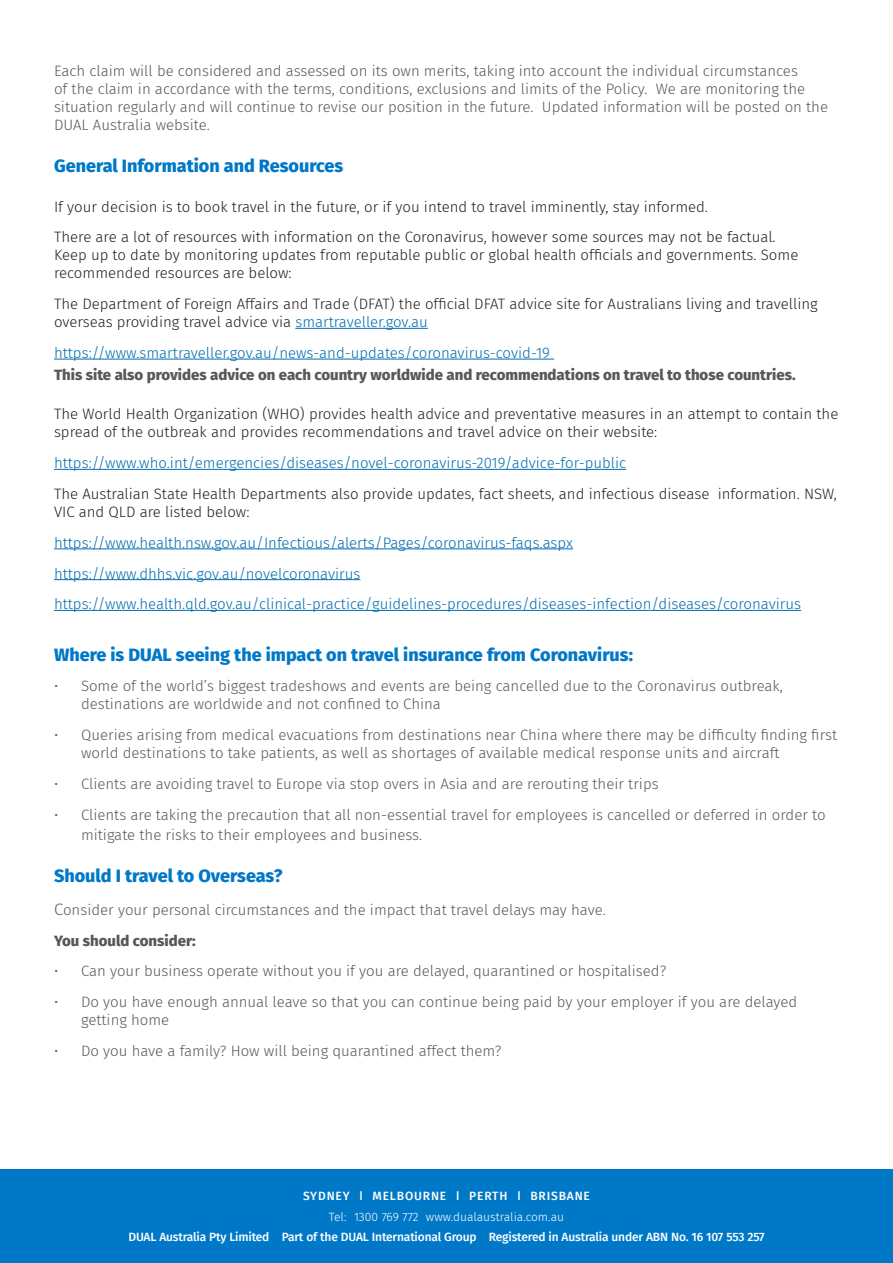
<style>
.page{position:relative;width:893px;height:1263px;background:#fff}
.page>*{position:absolute;margin:0;border:0;box-sizing:border-box;transform-origin:0 0}
.subheading{font:800 18px "Fira Sans";color:#0078c8}
.body{font:300 15px/18px "Fira Sans";color:#57585a}
.subheading-2{font:300 15px/18px "Fira Sans";color:#231f20}
.subheading-3{font:300 15px "Fira Sans";color:#006caf}
.body-2{font:800 15px "Fira Sans";color:#57585a}
.t1{font:500 12px "Fira Sans";letter-spacing:-.015em;color:#fff}
.t2{font:300 12px "Fira Sans";color:#fff}
.t3{font:500 12px "Fira Sans";letter-spacing:.07em;color:#fff}
.s1{color:#006caf}
.s2{font-size:16.5px}
.s3{font-size:9.6px}
</style>
<div class="page">
<hr style="left:295px;top:328px;width:133px;height:1px;background:#006caf">
<hr style="left:54px;top:359px;width:500px;height:1px;background:#006caf">
<hr style="left:54px;top:469px;width:572px;height:1px;background:#006caf">
<hr style="left:54px;top:548px;width:519px;height:1px;background:#006caf">
<hr style="left:54px;top:579px;width:306px;height:1px;background:#006caf">
<hr style="left:54px;top:610px;width:747px;height:1px;background:#006caf">
<div style="left:0;top:1169px;width:893px;height:94px;background:#0078c8"></div>
<p class="body" style="left:54px;top:61px;width:776px">Each claim will be considered and assessed on its own merits, taking into account the individual circumstances<br>of the claim in accordance with the terms, conditions, exclusions and limits of the Policy. We are monitoring the situation regularly and will continue to revise our position in the future. Updated information will be posted on the DUAL Australia website.</p>
<p class="subheading" style="left:54px;top:150px;width:291px">General Information and Resources</p>
<p class="subheading-2" style="left:54px;top:197px;width:656px">If your decision is to book travel in the future, or if you intend to travel imminently, stay informed.</p>
<p class="subheading-2" style="left:54px;top:228px;width:746px">There are a lot of resources with information on the Coronavirus, however some sources may not be factual.<br>Keep up to date by monitoring updates from reputable public or global health officials and governments. Some recommended resources are below:</p>
<p class="subheading-2" style="left:54px;top:295px;width:765px">The Department of Foreign Affairs and Trade (DFAT) the official DFAT advice site for Australians living and travelling overseas providing travel advice via <span class="s1">smartraveller.gov.au</span></p>
<p class="subheading-3" style="left:54px;top:342px;width:497px">https://www.smartraveller.gov.au/news-and-updates/coronavirus-covid-19</p>
<p class="body-2" style="left:54px;top:362px;width:743px">This site also provides advice on each country worldwide and recommendations on travel to those countries.</p>
<p class="subheading-2" style="left:54px;top:405px;width:786px">The World Health Organization (WHO) provides health advice and preventative measures in an attempt to contain the spread of the outbreak and provides recommendations and travel advice on their website:</p>
<p class="subheading-3" style="left:54px;top:452px;width:574px">https://www.who.int/emergencies/diseases/novel-coronavirus-2019/advice-for-public</p>
<p class="subheading-2" style="left:54px;top:485px;width:784px">The Australian State Health Departments also provide updates, fact sheets, and infectious disease information. NSW,<br>VIC and QLD are listed below:</p>
<p class="subheading-3" style="left:54px;top:532px;width:521px">https://www.health.nsw.gov.au/Infectious/alerts/Pages/coronavirus-faqs.aspx</p>
<p class="subheading-3" style="left:54px;top:563px;width:308px">https://www.dhhs.vic.gov.au/novelcoronavirus</p>
<p class="subheading-3" style="left:54px;top:593px;width:749px">https://www.health.qld.gov.au/clinical-practice/guidelines-procedures/diseases-infection/diseases/coronavirus</p>
<p class="subheading" style="left:54px;top:639px;width:580px">Where is DUAL seeing the impact on travel insurance from Coronavirus:</p>
<p class="body" style="left:81px;top:677px;width:704px;text-indent:-27px">• Some of the world’s biggest tradeshows and events are being cancelled due to the Coronavirus outbreak, destinations are worldwide and not confined to China</p>
<p class="body" style="left:81px;top:726px;width:758px;text-indent:-27px">• Queries arising from medical evacuations from destinations near China where there may be difficulty finding first world destinations to take patients, as well as shortages of available medical response units and aircraft</p>
<p class="body" style="left:54px;top:775px;width:606px">• Clients are avoiding travel to Europe via stop overs in Asia and are rerouting their trips</p>
<p class="body" style="left:81px;top:804px;width:746px;line-height:19.8px;text-indent:-27px">• Clients are taking the precaution that all non-essential travel for employees is cancelled or deferred in order to mitigate the risks to their employees and business.</p>
<p class="subheading" style="left:54px;top:860px;width:230px">Should I travel to Overseas?</p>
<p class="body" style="left:54px;top:901px;width:553px"><span class="s2">C</span>onsider your personal circumstances and the impact that travel delays may have.</p>
<p class="body-2" style="left:54px;top:927px;width:143px">You should consider:</p>
<p class="body" style="left:54px;top:962px;width:614px">• Can your business operate without you if you are delayed, quarantined or hospitalised?</p>
<p class="body" style="left:81px;top:993px;width:718px;text-indent:-27px">• Do you have enough annual leave so that you can continue being paid by your employer if you are delayed getting home</p>
<p class="body" style="left:54px;top:1042px;width:449px">• Do you have a family? How will being quarantined affect them?</p>
<p class="t3" style="left:303px;top:1186px;width:288px">SYDNEY <span class="s3">|</span> MELBOURNE <span class="s3">|</span> PERTH <span class="s3">|</span> BRISBANE</p>
<p class="t2" style="left:329px;top:1208px;width:237px">Tel: 1300 769 772 www.dualaustralia.com.au</p>
<p class="t1" style="left:128px;top:1227px;width:638px">DUAL Australia Pty Limited Part of the DUAL International Group Registered in Australia under ABN No. 16 107 553 257</p>
</div>
